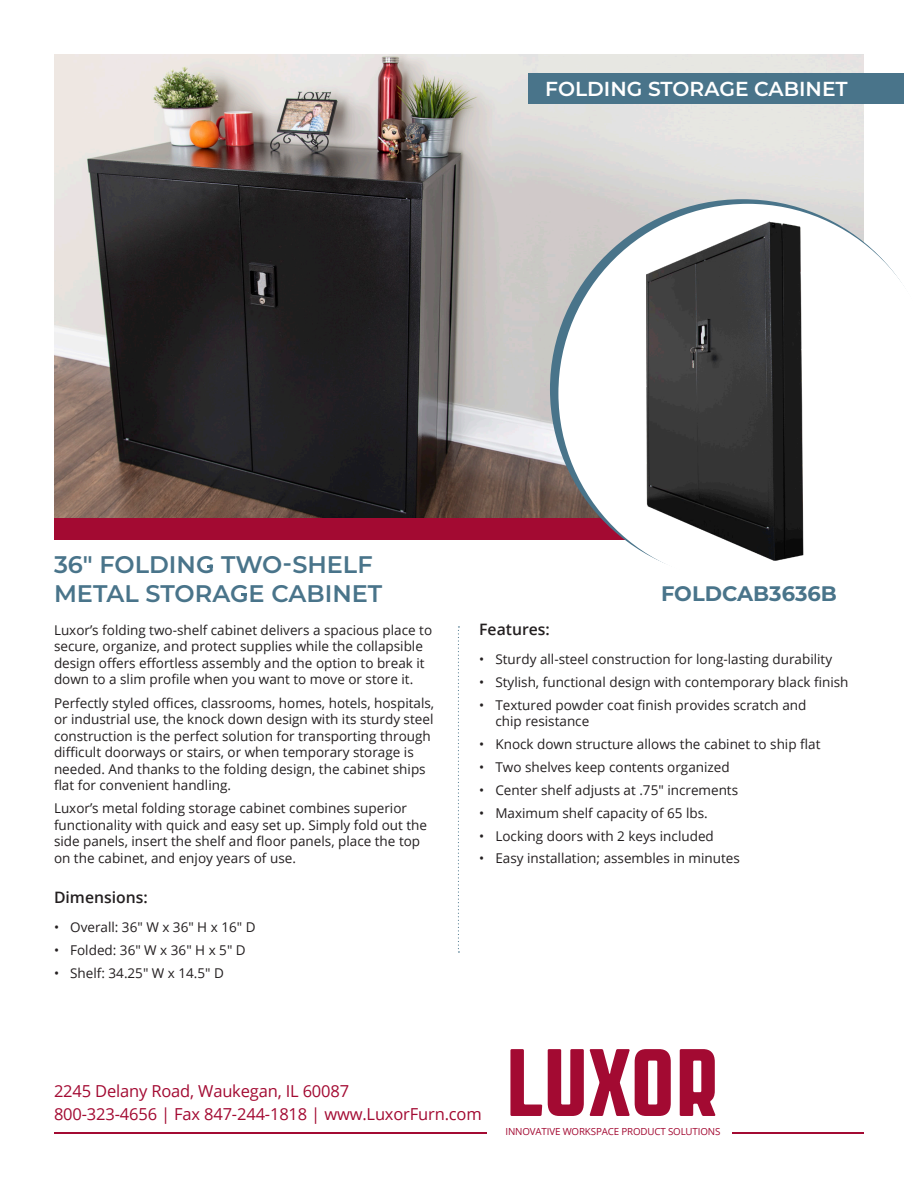
<style>
.page{position:relative;width:918px;height:1188px;background:#fff}
.page>*{position:absolute;margin:0;border:0;box-sizing:border-box;transform-origin:0 0}
.Cover_Headline_-_Col{font:600 24px/28.5px "Montserrat";color:#49748a}
.Small_Headline_cover{font:700 21px "Montserrat";color:#49748a}
.Category_Bar_Headlin{font:600 20.25px "Montserrat";color:#fff}
.Footer_Contact_info{font:16.5px "Open Sans";letter-spacing:-.01em;color:#a30a32}
.Description_Text{font:600 15.75px "Open Sans";color:#231f20}
.Description_Text-2{font:13.5px/16.5px "Open Sans";color:#231f20}
.t1{font:9.75px "Open Sans";letter-spacing:-.015em;color:#a30a32}
</style>
<div class="page">
<img style="left:54px;top:54px;width:810px;height:464px">
<div style="left:528px;top:73px;width:376px;height:31px;background:#49748a"></div>
<svg style="left:458px;top:626px;width:1px;height:327px"></svg>
<div style="left:54px;top:518px;width:810px;height:21px;background:#a30a32"></div>
<svg style="left:510px;top:1049px;width:32px;height:67px"></svg>
<svg style="left:548px;top:1049px;width:36px;height:67px"></svg>
<svg style="left:590px;top:1049px;width:81px;height:67px"></svg>
<svg style="left:680px;top:1049px;width:36px;height:67px"></svg>
<hr style="left:54px;top:1133px;width:432px;height:1px;background:#a30a32">
<hr style="left:732px;top:1133px;width:132px;height:1px;background:#a30a32">
<svg style="left:550px;top:199px;width:36px;height:341px;background:#a49ea3"></svg>
<svg style="left:558px;top:204px;width:346px;height:336px"></svg>
<img style="left:586px;top:198px;width:281px;height:366px">
<svg style="left:241px;top:593px;width:6px;height:3px"></svg>
<svg style="left:207px;top:565px;width:6px;height:3px"></svg>
<p class="Category_Bar_Headlin" style="left:545px;top:74px;width:304px">FOLDING STORAGE CABINET</p>
<p class="Cover_Headline_-_Col" style="left:54px;top:550px;width:330px">36" FOLDING TWO-SHELF<br>METAL STORAGE CABINET</p>
<p class="Description_Text-2" style="left:54px;top:621px;width:380px">Luxor’s folding two-shelf cabinet delivers a spacious place to secure, organize, and protect supplies while the collapsible design offers effortless assembly and the option to break it down to a slim profile when you want to move or store it.</p>
<p class="Description_Text-2" style="left:54px;top:694px;width:382px">Perfectly styled offices, classrooms, homes, hotels, hospitals, or industrial use, the knock down design with its sturdy steel construction is the perfect solution for transporting through difficult doorways or stairs, or when temporary storage is needed. And thanks to the folding design, the cabinet ships flat for convenient handling.</p>
<p class="Description_Text-2" style="left:54px;top:800px;width:375px">Luxor’s metal folding storage cabinet combines superior functionality with quick and easy set up. Simply fold out the side panels, insert the shelf and floor panels, place the top on the cabinet, and enjoy years of use.</p>
<p class="Description_Text" style="left:54px;top:887px;width:95px">Dimensions:</p>
<p class="Description_Text-2" style="left:54px;top:919px;width:203px">• Overall: 36" W x 36" H x 16" D</p>
<p class="Description_Text-2" style="left:54px;top:942px;width:193px">• Folded: 36" W x 36" H x 5" D</p>
<p class="Description_Text-2" style="left:54px;top:965px;width:172px">• Shelf: 34.25" W x 14.5" D</p>
<p class="Small_Headline_cover" style="left:661px;top:579px;width:177px">FOLDCAB3636B</p>
<p class="Description_Text" style="left:479px;top:618px;width:72px">Features:</p>
<p class="Description_Text-2" style="left:479px;top:650px;width:354px">• Sturdy all-steel construction for long-lasting durability</p>
<p class="Description_Text-2" style="left:479px;top:673px;width:371px">• Stylish, functional design with contemporary black finish</p>
<p class="Description_Text-2" style="left:495px;top:696px;width:312px;text-indent:-16px">• Textured powder coat finish provides scratch and chip resistance</p>
<p class="Description_Text-2" style="left:479px;top:735px;width:343px">• Knock down structure allows the cabinet to ship flat</p>
<p class="Description_Text-2" style="left:479px;top:758px;width:252px">• Two shelves keep contents organized</p>
<p class="Description_Text-2" style="left:479px;top:781px;width:260px">• Center shelf adjusts at .75" increments</p>
<p class="Description_Text-2" style="left:479px;top:804px;width:230px">• Maximum shelf capacity of 65 lbs.</p>
<p class="Description_Text-2" style="left:479px;top:827px;width:236px">• Locking doors with 2 keys included</p>
<p class="Description_Text-2" style="left:479px;top:850px;width:262px">• Easy installation; assembles in minutes</p>
<p class="Footer_Contact_info" style="left:54px;top:1080px;width:297px">2245 Delany Road, Waukegan, IL 60087</p>
<p class="Footer_Contact_info" style="left:54px;top:1102px;width:429px">800-323-4656 | Fax 847-244-1818 | www.LuxorFurn.com</p>
<p class="t1" style="left:506px;top:1125px;width:216px">INNOVATIVE WORKSPACE PRODUCT SOLUTIONS</p>
</div>
